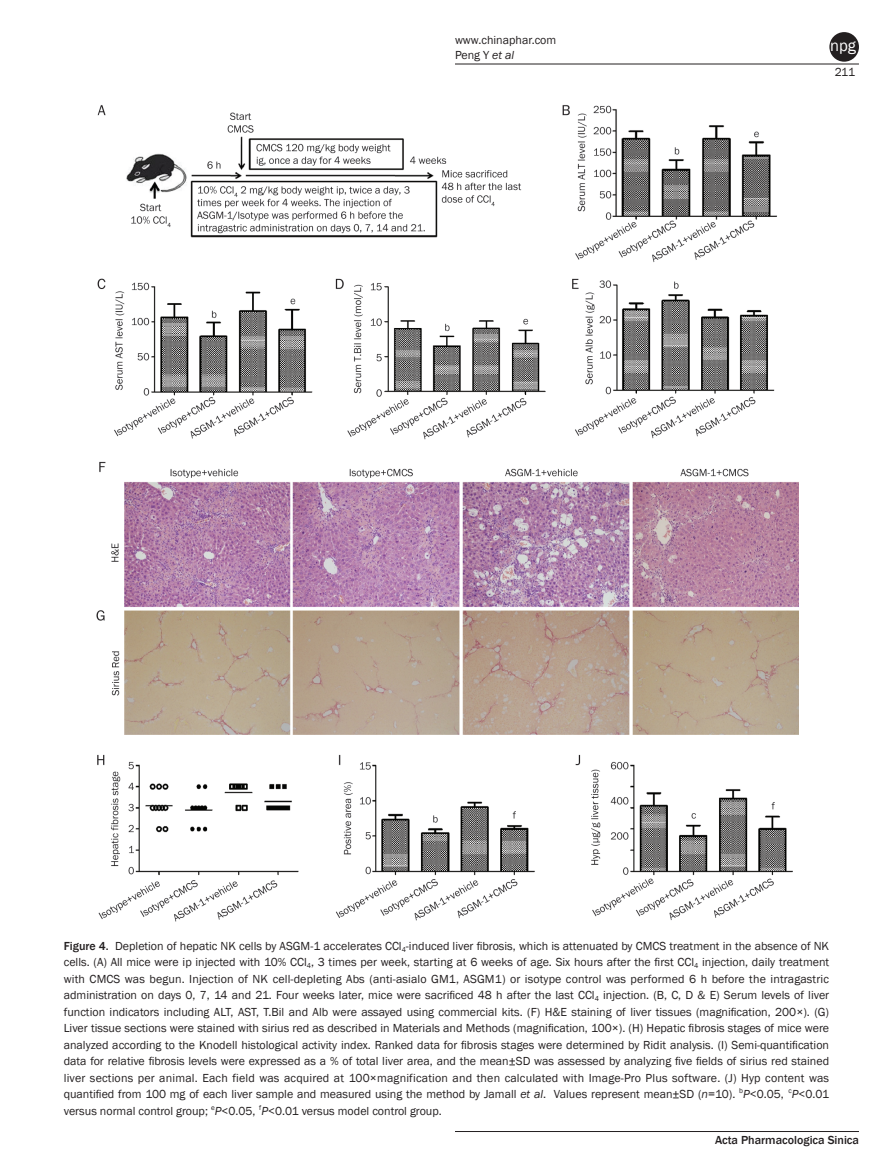
<style>
.page{position:relative;width:893px;height:1170px;background:#fff}
.page>*{position:absolute;margin:0;border:0;box-sizing:border-box;transform-origin:0 0}
.t1{font:16.5px "Franklin Gothic";color:#fff}
.t2{font:12px/16.5px "Franklin Gothic";color:#231f20}
.t3{font:500 12px "Franklin Gothic";color:#231f20}
.s1{font-style:italic}
.s2{font-weight:500}
</style>
<div class="page">
<hr style="left:455px;top:64px;width:404px;height:1px;background:#231f20">
<hr style="left:455px;top:1131px;width:404px;height:1px;background:#231f20">
<div style="left:829px;top:32px;width:30px;height:30px;background:#231f20;border-radius:50%"></div>
<img style="left:96px;top:105px;width:703px;height:817px">
<p class="t2" style="left:455px;top:32px;width:103px;line-height:15px">www.chinaphar.com<br>Peng Y <span class="s1">et al</span></p>
<h1 class="t1" style="left:830px;top:35px;width:27px">npg</h1>
<p class="t2" style="left:835px;top:64px;width:22px">211</p>
<p class="t2" style="left:64px;top:937px;width:767px;text-align:justify"><span class="s2">Figure 4.</span> Depletion of hepatic NK cells by ASGM-1 accelerates CCl<sub>4</sub>-induced liver fibrosis, which is attenuated by CMCS treatment in the absence of NK cells. (A) All mice were ip injected with 10% CCl<sub>4</sub>, 3 times per week, starting at 6 weeks of age. Six hours after the first CCl<sub>4</sub> injection, daily treatment with CMCS was begun. Injection of NK cell-depleting Abs (anti-asialo GM1, ASGM1) or isotype control was performed 6 h before the intragastric administration on days 0, 7, 14 and 21. Four weeks later, mice were sacrificed 48 h after the last CCl<sub>4</sub> injection. (B, C, D &amp; E) Serum levels of liver function indicators including ALT, AST, T.Bil and Alb were assayed using commercial kits. (F) H&amp;E staining of liver tissues (magnification, 200×). (G)<br>Liver tissue sections were stained with sirius red as described in Materials and Methods (magnification, 100×). (H) Hepatic fibrosis stages of mice were analyzed according to the Knodell histological activity index. Ranked data for fibrosis stages were determined by Ridit analysis. (I) Semi-quantification data for relative fibrosis levels were expressed as a % of total liver area, and the mean±SD was assessed by analyzing five fields of sirius red stained liver sections per animal. Each field was acquired at 100×magnification and then calculated with Image-Pro Plus software. (J) Hyp content was quantified from 100 mg of each liver sample and measured using the method by Jamall <span class="s1">et al</span>. Values represent mean±SD (<span class="s1">n</span>=10). <sup>b</sup><span class="s1">P</span>&lt;0.05, <sup>c</sup><span class="s1">P</span>&lt;0.01 versus normal control group; <sup>e</sup><span class="s1">P</span>&lt;0.05, <sup>f</sup><span class="s1">P</span>&lt;0.01 versus model control group.</p>
<p class="t3" style="left:715px;top:1132px;width:145px">Acta Pharmacologica Sinica</p>
</div>
